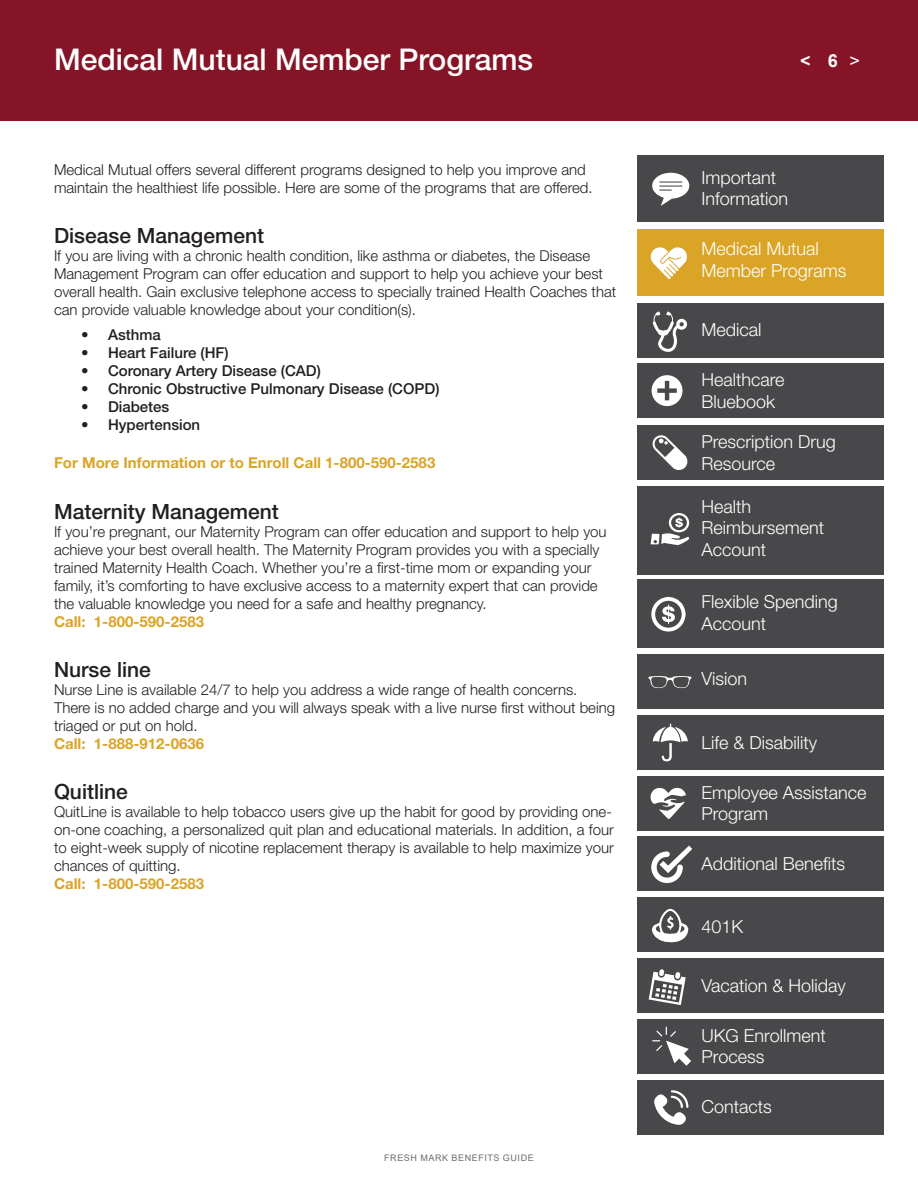
<style>
.page{position:relative;width:918px;height:1188px;background:#fff}
.page>*{position:absolute;margin:0;border:0;box-sizing:border-box;transform-origin:0 0}
.t1{font:500 30px "Helvetica Neue LT Pro";color:#fff}
.t2{font:500 21px "Helvetica Neue LT Pro";color:#231f20}
.t3{font:300 18px/21.6px "Helvetica Neue LT Pro";color:#fff}
.t4{font:700 18px "Arial";color:#fff}
.t5{font:300 15px/18px "Helvetica Neue LT Pro";color:#231f20}
.t6{font:500 15px "Helvetica Neue LT Pro";color:#231f20}
.t7{font:700 15px "Helvetica Neue LT Pro";color:#daa426}
.t8{font:9px "Arial";letter-spacing:.065em;color:#6c6d70}
.s1{font-weight:400}
</style>
<div class="page">
<div style="left:0;top:0;width:918px;height:121px;background:#861427"></div>
<div style="left:637px;top:229px;width:247px;height:67px;background:#daa426"></div>
<div style="left:637px;top:155px;width:247px;height:67px;background:#48484b"></div>
<div style="left:637px;top:303px;width:247px;height:54px;background:#48484b"></div>
<div style="left:637px;top:363px;width:247px;height:55px;background:#48484b"></div>
<div style="left:637px;top:425px;width:247px;height:55px;background:#48484b"></div>
<div style="left:637px;top:486px;width:247px;height:88px;background:#48484b"></div>
<div style="left:637px;top:580px;width:247px;height:68px;background:#48484b"></div>
<div style="left:637px;top:715px;width:247px;height:54px;background:#48484b"></div>
<div style="left:637px;top:776px;width:247px;height:54px;background:#48484b"></div>
<div style="left:637px;top:897px;width:247px;height:55px;background:#48484b"></div>
<div style="left:637px;top:958px;width:247px;height:55px;background:#48484b"></div>
<div style="left:637px;top:1019px;width:247px;height:54px;background:#48484b"></div>
<div style="left:637px;top:1080px;width:247px;height:54px;background:#48484b"></div>
<div style="left:637px;top:837px;width:247px;height:54px;background:#48484b"></div>
<div style="left:637px;top:654px;width:247px;height:55px;background:#48484b"></div>
<svg style="left:653px;top:311px;width:34px;height:41px"></svg>
<svg style="left:648px;top:676px;width:44px;height:12px"></svg>
<svg style="left:653px;top:724px;width:35px;height:37px"></svg>
<svg style="left:650px;top:247px;width:37px;height:32px"></svg>
<svg style="left:651px;top:513px;width:38px;height:32px"></svg>
<svg style="left:652px;top:173px;width:37px;height:33px"></svg>
<svg style="left:654px;top:1090px;width:34px;height:35px"></svg>
<svg style="left:652px;top:435px;width:36px;height:35px"></svg>
<svg style="left:652px;top:908px;width:36px;height:35px"></svg>
<svg style="left:651px;top:597px;width:35px;height:35px"></svg>
<svg style="left:649px;top:969px;width:37px;height:36px"></svg>
<svg style="left:651px;top:846px;width:41px;height:37px"></svg>
<svg style="left:652px;top:375px;width:31px;height:31px"></svg>
<svg style="left:650px;top:787px;width:36px;height:32px"></svg>
<svg style="left:652px;top:1026px;width:39px;height:40px"></svg>
<p class="t1" style="left:54px;top:41px;width:481px">Medical Mutual Member Programs</p>
<p class="t5" style="left:54px;top:160px;width:540px">Medical Mutual offers several different programs designed to help you improve and maintain the healthiest life possible. Here are some of the programs that are offered.</p>
<p class="t2" style="left:54px;top:223px;width:212px">Disease Management</p>
<p class="t5" style="left:54px;top:247px;width:564px">If you are living with a chronic health condition, like asthma or diabetes, the Disease Management Program can offer education and support to help you achieve your best overall health. Gain exclusive telephone access to specially trained Health Coaches that can provide valuable knowledge about your condition(s).</p>
<p class="t6" style="left:81px;top:326px;width:81px">• Asthma</p>
<p class="t6" style="left:81px;top:344px;width:149px">• Heart Failure (HF)</p>
<p class="t6" style="left:81px;top:362px;width:241px">• Coronary Artery Disease (CAD)</p>
<p class="t6" style="left:81px;top:380px;width:360px">• Chronic Obstructive Pulmonary Disease (COPD)</p>
<p class="t6" style="left:81px;top:398px;width:90px">• Diabetes</p>
<p class="t6" style="left:81px;top:416px;width:121px">• Hypertension</p>
<p class="t7" style="left:54px;top:454px;width:383px">For More Information or to Enroll Call 1-800-590-2583</p>
<p class="t2" style="left:54px;top:499px;width:226px">Maternity Management</p>
<p class="t5" style="left:54px;top:522px;width:554px">If you’re pregnant, our Maternity Program can offer education and support to help you achieve your best overall health. The Maternity Program provides you with a specially trained Maternity Health Coach. Whether you’re a first-time mom or expanding your family, it’s comforting to have exclusive access to a maternity expert that can provide the valuable knowledge you need for a safe and healthy pregnancy.</p>
<p class="t7" style="left:54px;top:612px;width:152px">Call: 1-800-590-2583</p>
<p class="t2" style="left:54px;top:657px;width:98px">Nurse line</p>
<p class="t5" style="left:54px;top:680px;width:563px">Nurse Line is available 24/7 to help you address a wide range of health concerns.<br>There is no added charge and you will always speak with a live nurse first without being triaged or put on hold.</p>
<p class="t7" style="left:54px;top:734px;width:152px">Call: 1-888-912-0636</p>
<p class="t2" style="left:54px;top:779px;width:75px">Quitline</p>
<p class="t5" style="left:54px;top:803px;width:561px">QuitLine is available to help tobacco users give up the habit for good by providing one&shy;on-one coaching, a personalized quit plan and educational materials. In addition, a four to eight-week supply of nicotine replacement therapy is available to help maximize your chances of quitting.</p>
<p class="t7" style="left:54px;top:875px;width:152px">Call: 1-800-590-2583</p>
<p class="t8" style="left:384px;top:1152px;width:151px">FRESH MARK BENEFITS GUIDE</p>
<p class="t4" style="left:800px;top:48px;width:61px">&lt; 6 <span class="s1">&gt;</span></p>
<p class="t3" style="left:702px;top:166px;width:76px">Important</p>
<p class="t3" style="left:702px;top:188px;width:88px">Information</p>
<p class="t3" style="left:702px;top:238px;width:119px">Medical Mutual</p>
<p class="t3" style="left:702px;top:259px;width:147px">Member Programs</p>
<p class="t3" style="left:702px;top:319px;width:62px">Medical</p>
<p class="t3" style="left:702px;top:369px;width:85px">Healthcare<br>Bluebook</p>
<p class="t3" style="left:702px;top:431px;width:136px">Prescription Drug<br>Resource</p>
<p class="t3" style="left:702px;top:495px;width:51px">Health</p>
<p class="t3" style="left:702px;top:517px;width:124px">Reimbursement</p>
<p class="t3" style="left:702px;top:539px;width:66px">Account</p>
<p class="t3" style="left:702px;top:591px;width:138px">Flexible Spending</p>
<p class="t3" style="left:702px;top:612px;width:66px">Account</p>
<p class="t3" style="left:702px;top:667px;width:47px">Vision</p>
<p class="t3" style="left:702px;top:731px;width:117px">Life &amp; Disability</p>
<p class="t3" style="left:702px;top:781px;width:167px">Employee Assistance<br>Program</p>
<p class="t3" style="left:702px;top:852px;width:145px">Additional Benefits</p>
<p class="t3" style="left:702px;top:915px;width:43px">401K</p>
<p class="t3" style="left:702px;top:974px;width:146px">Vacation &amp; Holiday</p>
<p class="t3" style="left:702px;top:1024px;width:126px">UKG Enrollment<br>Process</p>
<p class="t3" style="left:702px;top:1095px;width:72px">Contacts</p>
</div>
